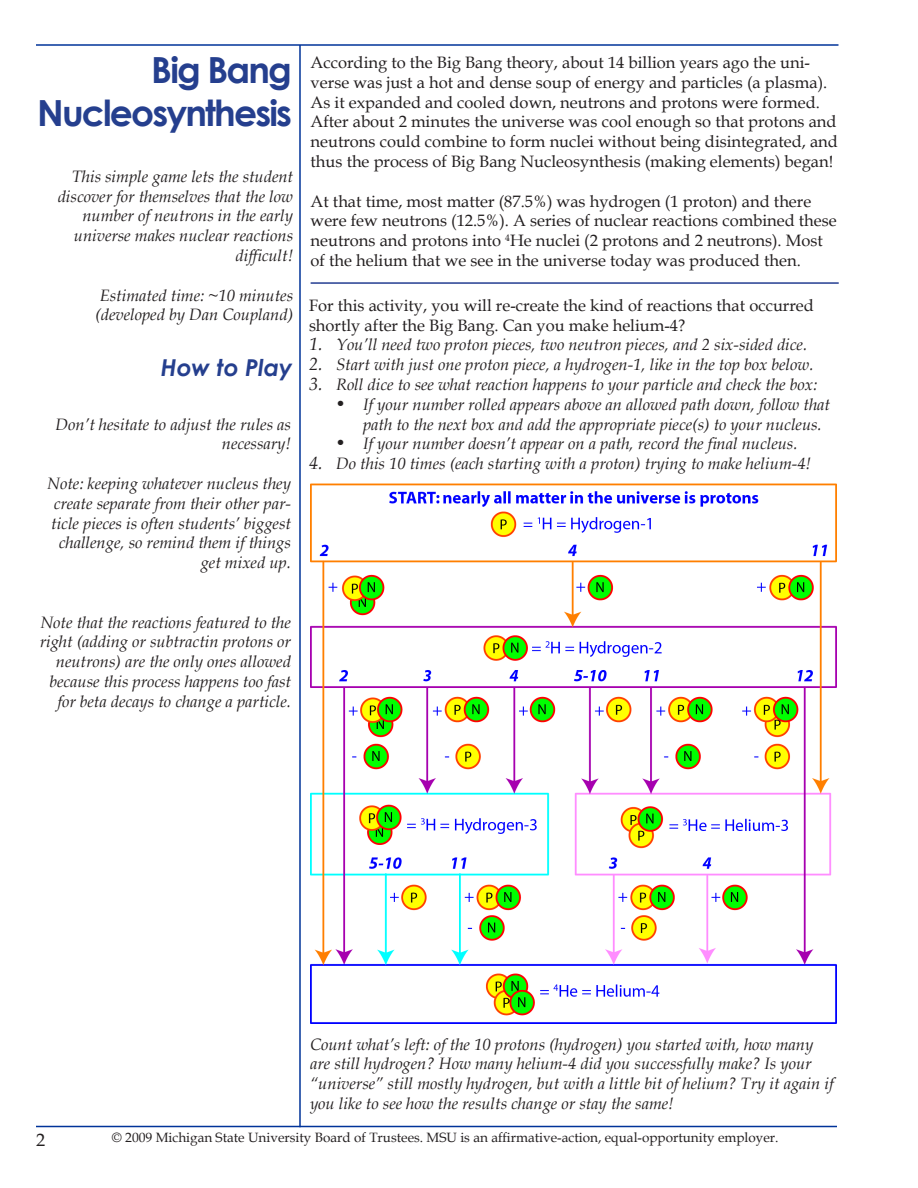
<style>
.page{position:relative;width:918px;height:1188px;background:#fff}
.page>*{position:absolute;margin:0;border:0;box-sizing:border-box;transform-origin:0 0}
.t1{font:700 36px "Century Gothic";letter-spacing:-.05em;color:#253f8e}
.t2{font:italic 700 23.25px "Century Gothic";color:#253f8e}
.t3{font:18px "Book Antiqua";color:#231f20}
.t4{font:italic 16.5px/19.8px "Book Antiqua";color:#231f20;text-align:right}
.t5{font:16.5px/19.8px "Book Antiqua";color:#231f20}
.t6{font:13.5px "Book Antiqua";color:#231f20}
.s1{font-size:18px}
</style>
<div class="page">
<hr style="left:36px;top:1126px;width:801px;height:1px;background:#039">
<hr style="left:36px;top:44px;width:802px;height:2px;background:#039">
<hr style="left:299px;top:45px;width:2px;height:1082px;background:#039">
<hr style="left:311px;top:282px;width:528px;height:2px;background:#243d91">
<img style="left:310px;top:483px;width:527px;height:540px">
<p class="t1" style="left:151px;top:43px;width:142px">Big Bang</p>
<p class="t1" style="left:37px;top:86px;width:256px">Nucleosynthesis</p>
<p class="t4" style="left:58px;top:166px;width:237px">This simple game lets the student discover for themselves that the low number of neutrons in the early universe makes nuclear reactions difficult!</p>
<p class="t4" style="left:100px;top:285px;width:195px">Estimated time: ~10 minutes</p>
<p class="t4" style="left:95px;top:305px;width:199px">(developed by Dan Coupland)</p>
<p class="t2" style="left:161px;top:350px;width:133px">How to Play</p>
<p class="t4" style="left:55px;top:414px;width:237px">Don’t hesitate to adjust the rules as necessary!</p>
<p class="t4" style="left:47px;top:473px;width:245px">Note: keeping whatever nucleus they create separate from their other par&shy;ticle pieces is often students’ biggest challenge, so remind them if things get mixed up.</p>
<p class="t5" style="left:311px;top:52px;width:529px">According to the Big Bang theory, about 14 billion years ago the uni&shy;verse was just a hot and dense soup of energy and particles (a plasma).<br>As it expanded and cooled down, neutrons and protons were formed.<br>After about 2 minutes the universe was cool enough so that protons and neutrons could combine to form nuclei without being disintegrated, and thus the process of Big Bang Nucleosynthesis (making elements) began!</p>
<p class="t5" style="left:311px;top:191px;width:528px">At that time, most matter (87.5%) was hydrogen (1 proton) and there were few neutrons (12.5%). A series of nuclear reactions combined these neutrons and protons into <sup>4</sup>He nuclei (2 protons and 2 neutrons). Most of the helium that we see in the universe today was produced then.</p>
<p class="t5" style="left:309px;top:295px;width:506px">For this activity, you will re-create the kind of reactions that occurred shortly after the Big Bang. Can you make helium-4?</p>
<p class="t4" style="left:309px;top:334px;width:500px"><span class="s1">1.</span> You’ll need two proton pieces, two neutron pieces, and 2 six-sided dice.</p>
<p class="t4" style="left:309px;top:354px;width:506px"><span class="s1">2.</span> Start with just one proton piece, a hydrogen-1, like in the top box below.</p>
<p class="t4" style="left:309px;top:374px;width:510px"><span class="s1">3.</span> Roll dice to see what reaction happens to your particle and check the box:</p>
<p class="t4" style="left:363px;top:394px;width:469px;text-align:left;text-indent:-27px"><span class="s1">•</span> If your number rolled appears above an allowed path down, follow that path to the next box and add the appropriate piece(s) to your nucleus.</p>
<p class="t4" style="left:336px;top:433px;width:463px"><span class="s1">•</span> If your number doesn’t appear on a path, record the final nucleus.</p>
<p class="t4" style="left:309px;top:453px;width:504px"><span class="s1">4.</span> Do this 10 times (each starting with a proton) trying to make helium-4!</p>
<p class="t4" style="left:40px;top:612px;width:253px">Note that the reactions featured to the right (adding or subtractin protons or neutrons) are the only ones allowed because this process happens too fast for beta decays to change a particle.</p>
<p class="t4" style="left:310px;top:1034px;width:525px;text-align:left">Count what’s left: of the 10 protons (hydrogen) you started with, how many are still hydrogen? How many helium-4 did you successfully make? Is your “universe” still mostly hydrogen, but with a little bit of helium? Try it again if you like to see how the results change or stay the same!</p>
<p class="t3" style="left:36px;top:1127px;width:10px">2</p>
<p class="t6" style="left:112px;top:1128px;width:668px">© 2009 Michigan State University Board of Trustees. MSU is an affirmative-action, equal-opportunity employer.</p>
</div>
